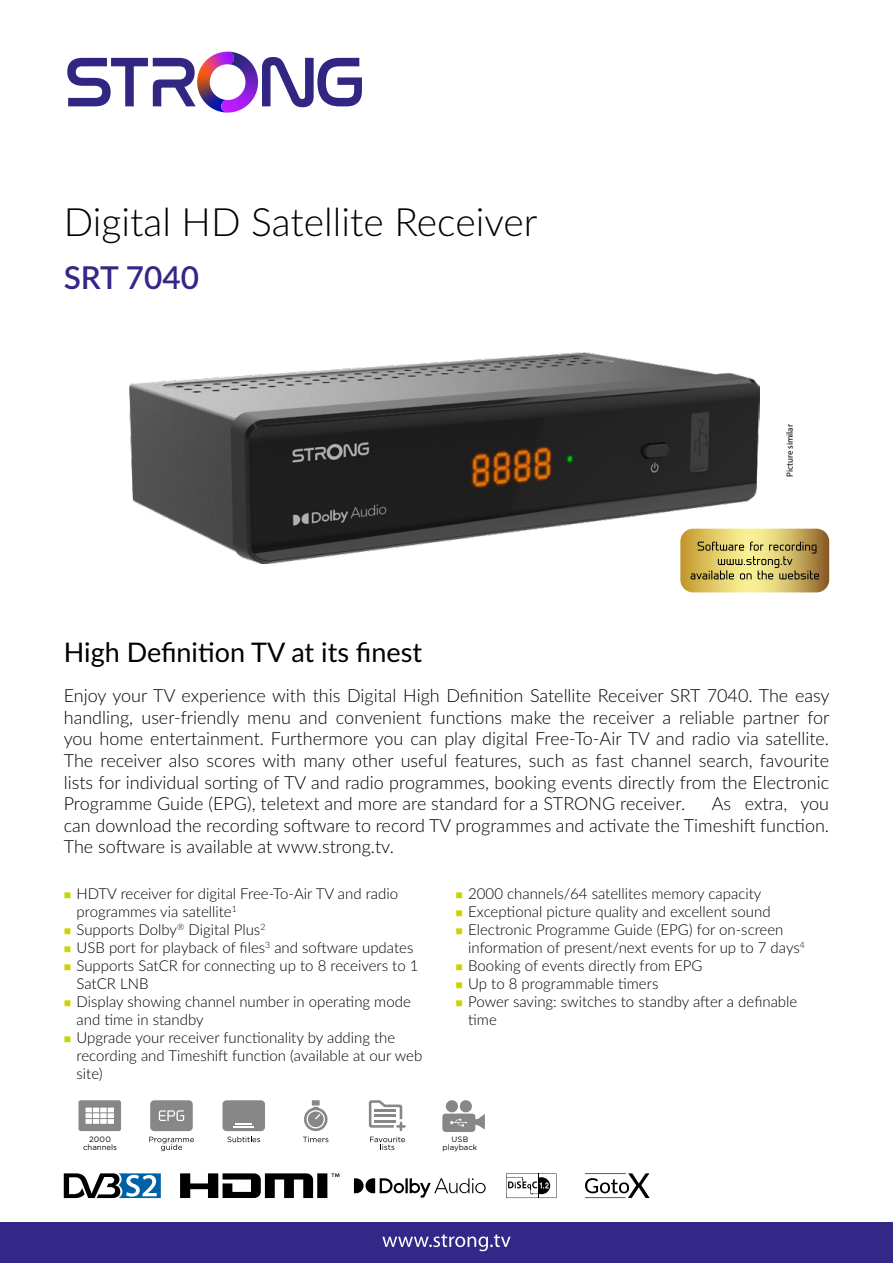
<style>
.page{position:relative;width:893px;height:1263px;background:#fff}
.page>*{position:absolute;margin:0;border:0;box-sizing:border-box;transform-origin:0 0}
.t1{font:300 39px "Lato";color:#000}
.t2{font:600 31.5px "Lato";color:#332787}
.t3{font:27px "Lato";color:#000}
.t4{font:300 18px/21.6px "Lato";color:#000;text-align:justify}
.t5{font:300 15px/18px "Lato";color:#000}
.t6{font:9px "Myriad Pro";color:#000}
.t7{font:7.8px/7.8px "Gotham";letter-spacing:.005em;color:#000;text-align:center}
</style>
<div class="page">
<div style="left:0;top:1222px;width:893px;height:41px;background:#332787"></div>
<svg style="left:382px;top:1234px;width:129px;height:17px"></svg>
<svg style="left:262px;top:57px;width:100px;height:50px"></svg>
<svg style="left:67px;top:52px;width:178px;height:61px"></svg>
<svg style="left:369px;top:1100px;width:37px;height:50px"></svg>
<hr style="left:374px;top:1114px;width:22px;height:3px;background:#878787">
<hr style="left:374px;top:1109px;width:22px;height:3px;background:#878787">
<hr style="left:374px;top:1120px;width:22px;height:2px;background:#878787">
<svg style="left:303px;top:1100px;width:25px;height:42px"></svg>
<svg style="left:227px;top:1136px;width:33px;height:6px"></svg>
<div style="left:222px;top:1100px;width:43px;height:31px;background:#878787;border-radius:4px"></div>
<svg style="left:236px;top:1123px;width:16px;height:2px"></svg>
<hr style="left:234px;top:1126px;width:20px;height:2px;background:#fff">
<div style="left:150px;top:1100px;width:43px;height:31px;background:#878787;border-radius:4px"></div>
<svg style="left:159px;top:1110px;width:25px;height:11px"></svg>
<svg style="left:149px;top:1137px;width:45px;height:14px"></svg>
<svg style="left:78px;top:1100px;width:43px;height:31px"></svg>
<svg style="left:442px;top:1100px;width:43px;height:32px"></svg>
<svg style="left:64px;top:1173px;width:97px;height:25px"></svg>
<svg style="left:506px;top:1173px;width:50px;height:25px"></svg>
<svg style="left:585px;top:1173px;width:65px;height:25px"></svg>
<hr style="left:585px;top:1173px;width:41px;height:1px;background:#000">
<hr style="left:585px;top:1197px;width:41px;height:1px;background:#000">
<svg style="left:354px;top:1178px;width:132px;height:20px"></svg>
<svg style="left:180px;top:1173px;width:159px;height:25px"></svg>
<img style="left:129px;top:353px;width:630px;height:210px">
<svg style="left:680px;top:529px;width:149px;height:63px;background:#c4ae5f"></svg>
<h1 class="t1" style="left:64px;top:195px;width:475px">Digital HD Satellite Receiver</h1>
<h2 class="t2" style="left:64px;top:255px;width:137px">SRT 7040</h2>
<p class="t6" style="left:784px;top:477px;width:54px;rotate:-90deg">Picture similar</p>
<h3 class="t3" style="left:64px;top:633px;width:360px">High Definition TV at its finest</h3>
<p class="t4" style="left:64px;top:684px;width:767px">Enjoy your TV experience with this Digital High Definition Satellite Receiver SRT 7040. The easy handling, user-friendly menu and convenient functions make the receiver a reliable partner for you home entertainment. Furthermore you can play digital Free-To-Air TV and radio via satellite.<br>The receiver also scores with many other useful features, such as fast channel search, favourite lists for individual sorting of TV and radio programmes, booking events directly from the Electronic Programme Guide (EPG), teletext and more are standard for a STRONG receiver.</p>
<p class="t4" style="left:64px;top:792px;width:767px;text-indent:648px">As extra, you can download the recording software to record TV programmes and activate the Timeshift function.<br>The software is available at www.strong.tv.</p>
<p class="t5" style="left:77px;top:884px;width:347px">HDTV receiver for digital Free-To-Air TV and radio programmes via satellite<sup>1<br></sup>Supports Dolby<sup>®</sup> Digital Plus<sup>2<br></sup>USB port for playback of files<sup>3</sup> and software updates Supports SatCR for connecting up to 8 receivers to 1<br>SatCR LNB<br>Display showing channel number in operating mode and time in standby<br>Upgrade your receiver functionality by adding the recording and Timeshift function (available at our web site)</p>
<p class="t5" style="left:468px;top:884px;width:338px">2000 channels/64 satellites memory capacity Exceptional picture quality and excellent sound Electronic Programme Guide (EPG) for on-screen information of present/next events for up to 7 days<sup>4<br></sup>Booking of events directly from EPG<br>Up to 8 programmable timers<br>Power saving: switches to standby after a definable time</p>
<p class="t7" style="left:83px;top:1135px;width:36px">2000 channels</p>
<p class="t7" style="left:443px;top:1135px;width:36px">USB playback</p>
</div>
